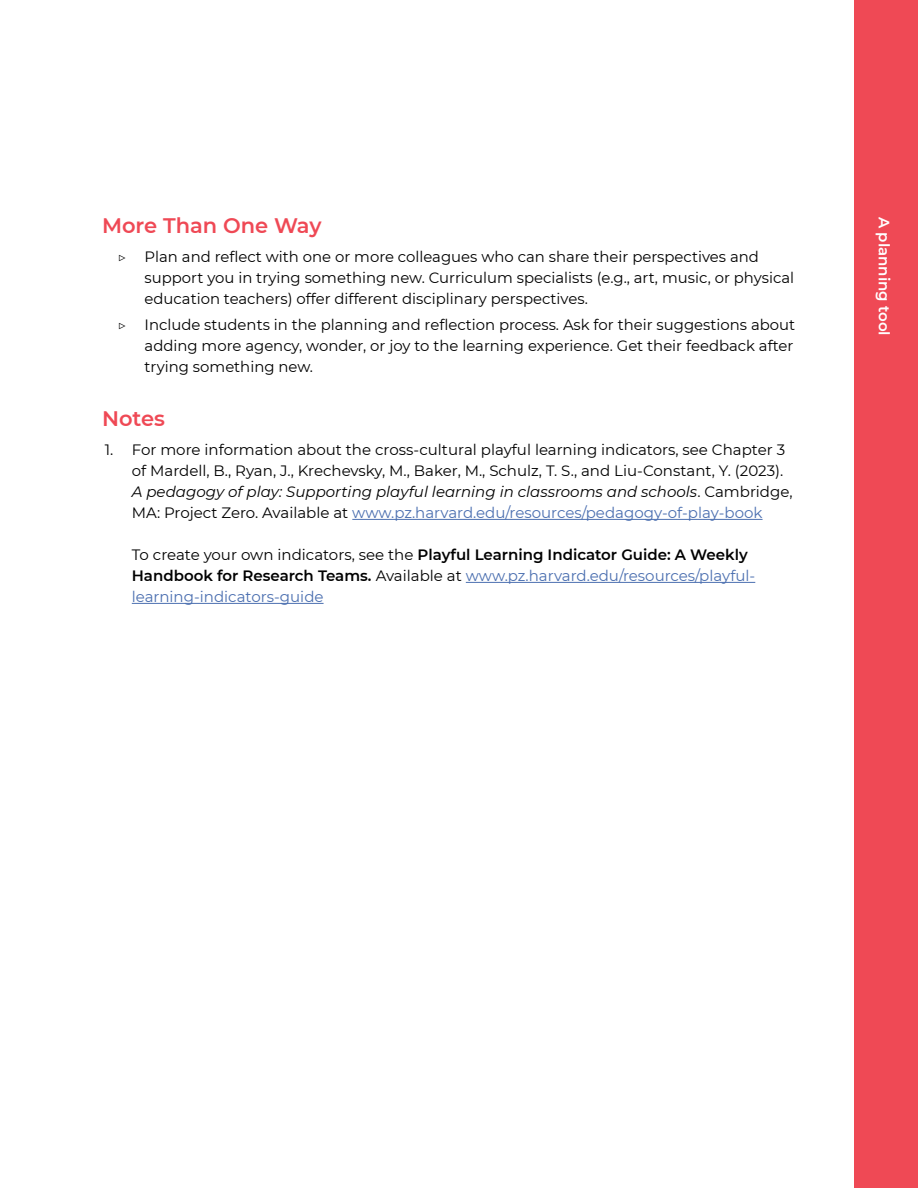
<style>
.page{position:relative;width:918px;height:1188px;background:#fff}
.page>*{position:absolute;margin:0;border:0;box-sizing:border-box;transform-origin:0 0}
.Tool_Header{font:600 21px "Montserrat";color:#ef4955}
.t1{font:15px/21px "Montserrat";color:#000}
.t2{font:600 15px/21px "Montserrat";color:#000}
.t3{font:600 15px "Montserrat";color:#fff}
.s1{font-style:italic}
.s2{color:#4b6fb0}
.s3{font-weight:400}
.s4{font-weight:400;color:#4b6fb0}
</style>
<div class="page">
<div style="left:854px;top:0;width:64px;height:1188px;background:#ef4955"></div>
<hr style="left:352px;top:519px;width:411px;height:1px;background:#4b6fb0">
<hr style="left:466px;top:582px;width:289px;height:1px;background:#4b6fb0">
<hr style="left:132px;top:603px;width:192px;height:1px;background:#4b6fb0">
<p class="Tool_Header" style="left:102px;top:211px;width:221px">More Than One Way</p>
<p class="t1" style="left:145px;top:246px;width:651px;text-indent:-27px">▷ Plan and reflect with one or more colleagues who can share their perspectives and support you in trying something new. Curriculum specialists (e.g., art, music, or physical education teachers) offer different disciplinary perspectives.</p>
<p class="t1" style="left:145px;top:313px;width:652px;text-align:justify;text-indent:-27px">▷ Include students in the planning and reflection process. Ask for their suggestions about adding more agency, wonder, or joy to the learning experience. Get their feedback after trying something new.</p>
<p class="Tool_Header" style="left:102px;top:403px;width:64px">Notes</p>
<p class="t1" style="left:132px;top:439px;width:662px;text-indent:-27px">1. For more information about the cross-cultural playful learning indicators, see Chapter 3 of Mardell, B., Ryan, J., Krechevsky, M., Baker, M., Schulz, T. S., and Liu-Constant, Y. (2023).<br><span class="s1">A pedagogy of play: Supporting playful learning in classrooms and schools</span>. Cambridge, MA: Project Zero. Available at <span class="s2">www.pz.harvard.edu/resources/pedagogy-of-play-book</span></p>
<p class="t2" style="left:132px;top:544px;width:625px"><span class="s3">To create your own indicators, see the</span> Playful Learning Indicator Guide: A Weekly<br>Handbook for Research Teams. <span class="s3">Available at</span> <span class="s4">www.pz.harvard.edu/resources/playful&shy;learning-indicators-guide</span></p>
<p class="t3" style="left:895px;top:217px;width:120px;rotate:90deg">A planning tool</p>
</div>
